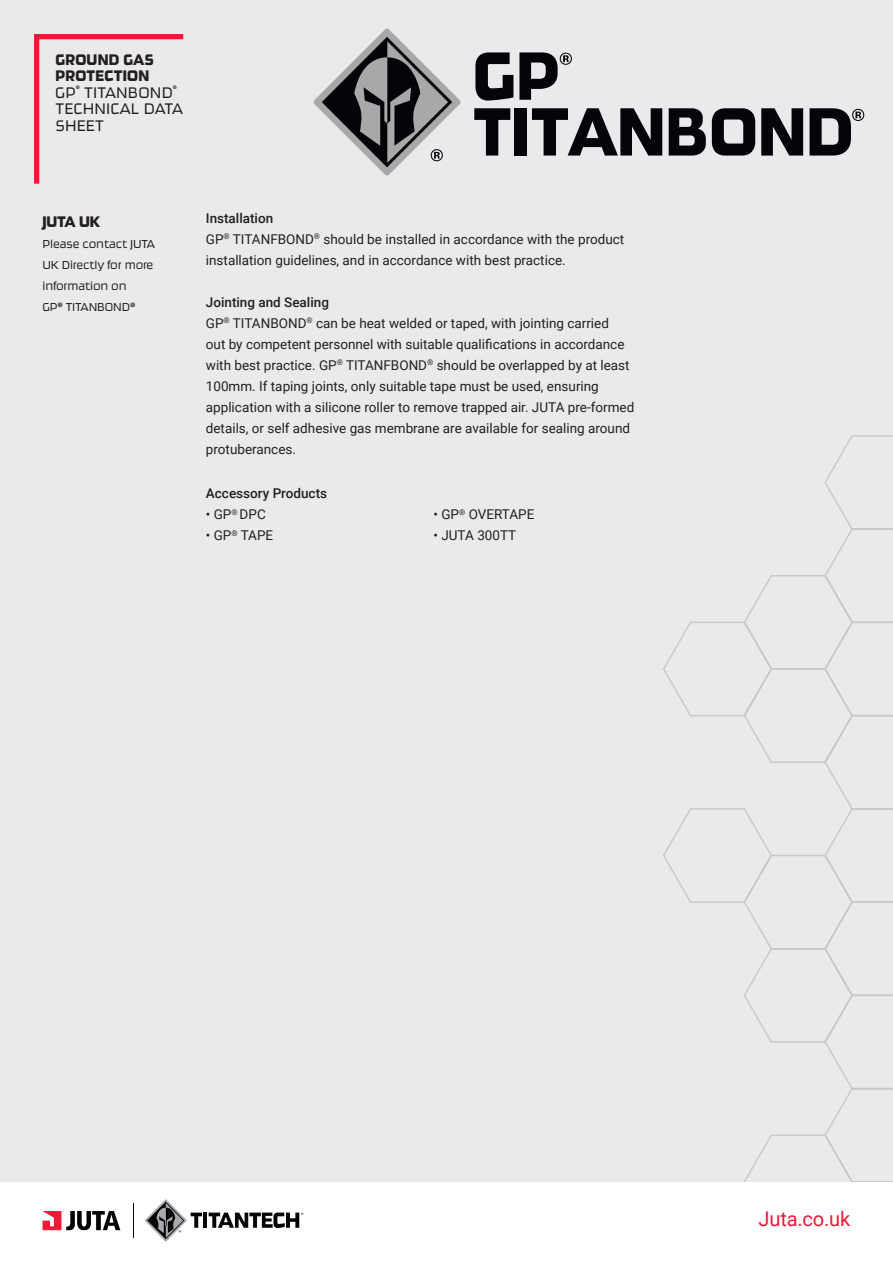
<style>
.page{position:relative;width:893px;height:1263px;background:#fff}
.page>*{position:absolute;margin:0;border:0;box-sizing:border-box;transform-origin:0 0}
.t1{font:80.1px "Ginger Pro";color:#040508}
.t2{font:20.1px "Roboto";letter-spacing:-.01em;color:#ed1a38}
.t3{font:300 18px/16.5px "Ginger Pro";letter-spacing:.01em;color:#231f20}
.t4{font:18px "Ginger Pro";letter-spacing:-.01em;color:#231f20}
.t5{font:13.5px/21px "Roboto";color:#231f20}
.t6{font:300 13.5px/21px "Ginger Pro";letter-spacing:-.01em;color:#231f20}
.t7{font:500 13.5px "Roboto";color:#231f20}
.s1{font-weight:400}
.s2{font-weight:500}
</style>
<div class="page">
<div style="left:0;top:0;width:893px;height:1181px;background:#eaeaec"></div>
<svg style="left:34px;top:34px;width:150px;height:150px"></svg>
<svg style="left:43px;top:1211px;width:77px;height:19px"></svg>
<svg style="left:145px;top:1199px;width:57px;height:43px"></svg>
<hr style="left:203px;top:1212px;width:4px;height:16px;background:#040606">
<svg style="left:209px;top:1212px;width:94px;height:16px"></svg>
<hr style="left:133px;top:1203px;width:1px;height:35px;background:#040606">
<svg style="left:663px;top:435px;width:230px;height:746px"></svg>
<svg style="left:852px;top:109px;width:12px;height:12px"></svg>
<svg style="left:560px;top:53px;width:12px;height:12px"></svg>
<svg style="left:313px;top:28px;width:148px;height:148px"></svg>
<h3 class="t3" style="left:55px;top:51px;width:129px"><span class="s1">GROUND GAS<br>PROTECTION<br></span>GP<sup>®</sup> TITANBOND<sup>®<br></sup>TECHNICAL DATA<br>SHEET</h3>
<h1 class="t1" style="left:473px;top:26px;width:89px">GP</h1>
<h1 class="t1" style="left:473px;top:82px;width:382px">TITANBOND</h1>
<h3 class="t4" style="left:43px;top:211px;width:59px">JUTA UK</h3>
<p class="t6" style="left:43px;top:233px;width:114px">Please contact JUTA<br>UK Directly for more information on<br>GP® TITANBOND®</p>
<p class="t5" style="left:206px;top:207px;width:420px"><span class="s2">Installation<br></span>GP<sup>®</sup> TITANFBOND<sup>®</sup> should be installed in accordance with the product installation guidelines, and in accordance with best practice.</p>
<p class="t5" style="left:206px;top:291px;width:430px"><span class="s2">Jointing and Sealing<br></span>GP<sup>®</sup> TITANBOND<sup>®</sup> can be heat welded or taped, with jointing carried<br>out by competent personnel with suitable qualifications in accordance with best practice. GP<sup>®</sup> TITANFBOND<sup>®</sup> should be overlapped by at least 100mm. If taping joints, only suitable tape must be used, ensuring application with a silicone roller to remove trapped air. JUTA pre-formed details, or self adhesive gas membrane are available for sealing around protuberances.</p>
<p class="t7" style="left:206px;top:484px;width:123px">Accessory Products</p>
<p class="t5" style="left:206px;top:503px;width:61px">• GP<sup>®</sup> DPC</p>
<p class="t5" style="left:206px;top:524px;width:69px">• GP<sup>®</sup> TAPE</p>
<p class="t5" style="left:434px;top:503px;width:102px">• GP<sup>®</sup> OVERTAPE</p>
<p class="t5" style="left:434px;top:524px;width:84px">• JUTA 300TT</p>
<h2 class="t2" style="left:758px;top:1205px;width:93px">Juta.co.uk</h2>
</div>
